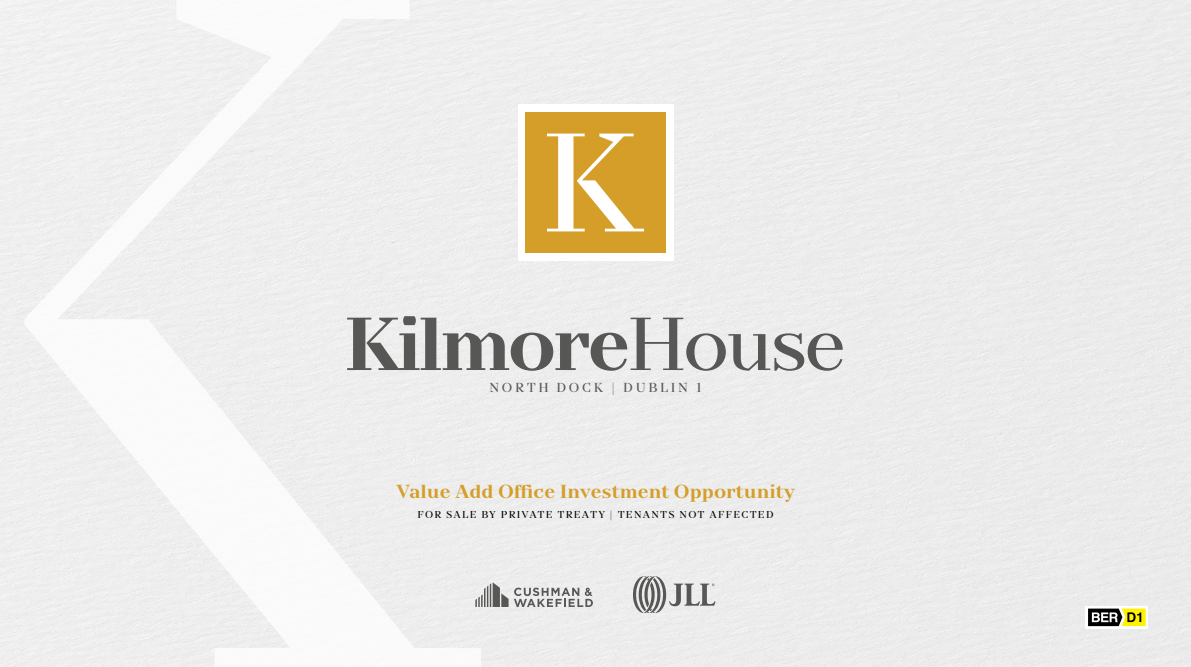
<style>
.page{position:relative;width:1191px;height:667px;background:#fff}
.page>*{position:absolute;margin:0;border:0;box-sizing:border-box;transform-origin:0 0}
.t1{font:700 74.7px "TT Nooks";letter-spacing:-.05em;color:#575756}
.t2{font:700 18.8px "TT Nooks";color:#d59e29}
.t3{font:13px "TT Nooks";letter-spacing:.2em;color:#575756}
.t4{font:10px "TT Nooks";letter-spacing:.12em;color:#000}
.s1{font-weight:400}
</style>
<div class="page">
<div style="left:0;top:0;width:1191px;height:666px;background:#ececec"></div>
<svg style="left:481px;top:582px;width:27px;height:24px"></svg>
<svg style="left:514px;top:587px;width:79px;height:19px;background:#b8b8b8"></svg>
<svg style="left:633px;top:576px;width:82px;height:36px;background:#babab9"></svg>
<div style="left:517px;top:104px;width:156px;height:156px;background:#fff"></div>
<div style="left:525px;top:112px;width:141px;height:141px;background:#d59e29"></div>
<svg style="left:547px;top:133px;width:97px;height:98px"></svg>
<svg style="left:24px;top:0;width:457px;height:666px;fill:#efefef"></svg>
<svg style="left:1085px;top:605px;width:63px;height:23px"></svg>
<svg style="left:1088px;top:608px;width:57px;height:17px"></svg>
<h1 class="t1" style="left:344px;top:299px;width:504px">Kilmore<span class="s1">House</span></h1>
<h3 class="t3" style="left:489px;top:379px;width:214px">NORTH DOCK | DUBLIN 1</h3>
<h2 class="t2" style="left:396px;top:479px;width:400px">Value Add Office Investment Opportunity</h2>
<p class="t4" style="left:417px;top:508px;width:357px">FOR SALE BY PRIVATE TREATY | TENANTS NOT AFFECTED</p>
</div>
